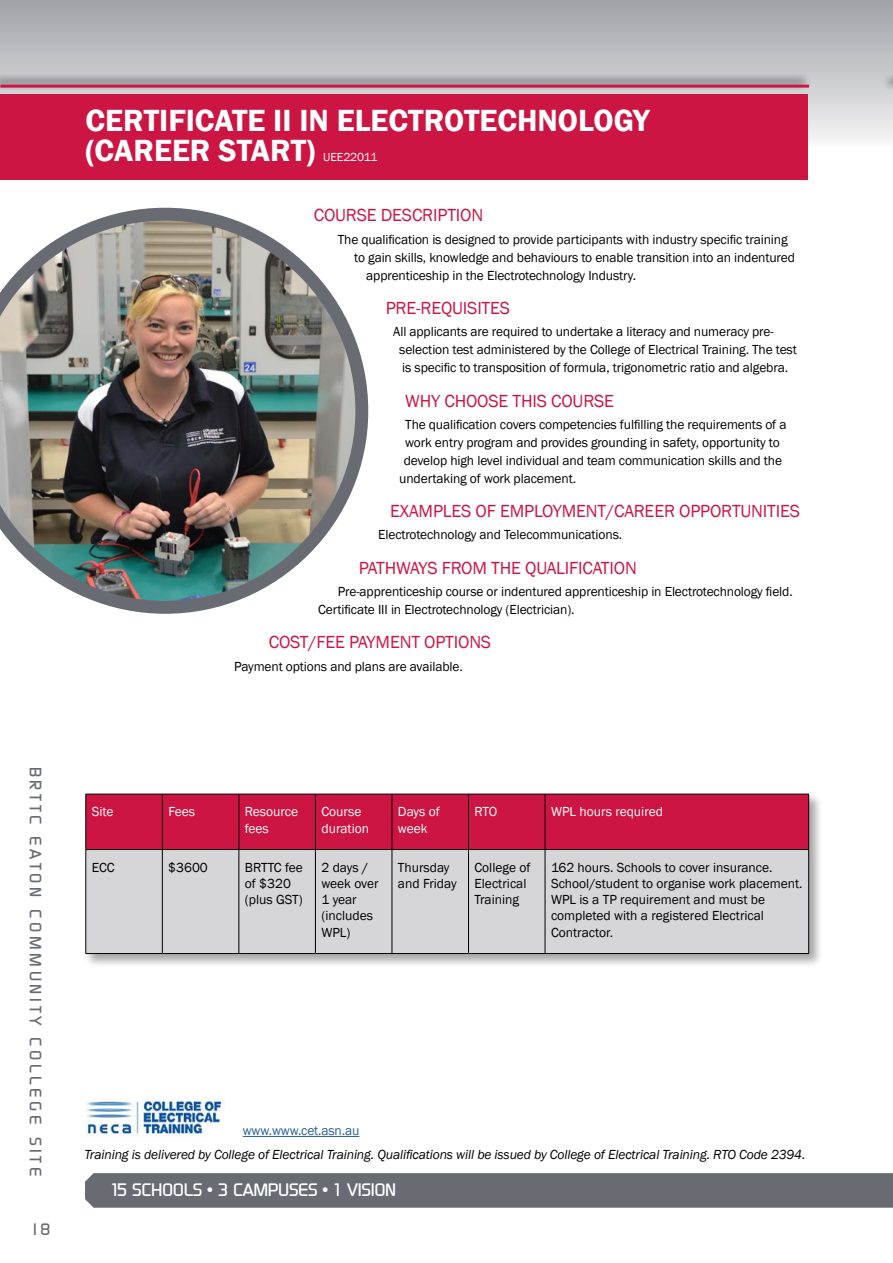
<style>
.page{position:relative;width:893px;height:1263px;background:#fff}
.page>*{position:absolute;margin:0;border:0;box-sizing:border-box;transform-origin:0 0}
.t1{font:600 31.5px/30.3px "Franklin Gothic";color:#fff}
.t2{font:18px "Franklin Gothic";letter-spacing:-.01em;color:#cd1543}
.t3{font:500 18px "Continuum";letter-spacing:-.02em;color:#fff}
.t4{font:500 16.5px "Continuum";letter-spacing:.22em;color:#696b73}
.t5{font:500 16.5px "Continuum";color:#6d6e71}
.t6{font:13.5px/16.2px "Franklin Gothic";letter-spacing:-.01em;color:#000}
.t7{font:italic 13.5px "Franklin Gothic";letter-spacing:-.01em;color:#000}
.t8{font:13.5px/16.2px "Franklin Gothic";color:#fff}
.t9{font:13.5px "Franklin Gothic";letter-spacing:-.01em;color:#215e9e}
.t10{font:12px "Franklin Gothic";letter-spacing:-.01em;color:#fff}
.s1{font-family:"Bahamas Plain";font-weight:400}
</style>
<div class="page">
<div style="left:0;top:0;width:893px;height:149px;background:linear-gradient(to bottom,#9fa0a7,#f7f7f7)"></div>
<div style="left:85px;top:1173px;width:808px;height:35px;background:#696b73"></div>
<div style="left:881px;top:73px;width:12px;height:18px;background:#000;opacity:.75"></div>
<img style="left:0;top:208px;width:368px;height:406px">
<div style="left:0;top:94px;width:808px;height:85px;background:#cd1543"></div>
<div style="left:0;top:73px;width:813px;height:18px;background:#000;opacity:.75"></div>
<hr style="left:0;top:85px;width:809px;height:3px;background:#cd1543">
<div style="left:84px;top:792px;width:739px;height:176px;background:#000;opacity:.35"></div>
<div style="left:86px;top:795px;width:722px;height:54px;background:#cd1543"></div>
<div style="left:86px;top:850px;width:722px;height:103px;background:#d6d6d9"></div>
<hr style="left:85px;top:794px;width:77px;height:1px;background:#000">
<hr style="left:85px;top:794px;width:1px;height:55px;background:#000">
<hr style="left:162px;top:794px;width:77px;height:1px;background:#000">
<hr style="left:162px;top:794px;width:1px;height:55px;background:#000">
<hr style="left:239px;top:794px;width:76px;height:1px;background:#000">
<hr style="left:238px;top:794px;width:1px;height:55px;background:#000">
<hr style="left:315px;top:794px;width:77px;height:1px;background:#000">
<hr style="left:315px;top:794px;width:1px;height:55px;background:#000">
<hr style="left:392px;top:794px;width:76px;height:1px;background:#000">
<hr style="left:392px;top:794px;width:1px;height:55px;background:#000">
<hr style="left:468px;top:794px;width:77px;height:1px;background:#000">
<hr style="left:468px;top:794px;width:1px;height:55px;background:#000">
<hr style="left:545px;top:794px;width:264px;height:1px;background:#000">
<hr style="left:545px;top:794px;width:1px;height:55px;background:#000">
<hr style="left:808px;top:794px;width:1px;height:55px;background:#000">
<hr style="left:85px;top:849px;width:77px;height:1px;background:#000">
<hr style="left:85px;top:850px;width:1px;height:103px;background:#000">
<hr style="left:162px;top:849px;width:77px;height:1px;background:#000">
<hr style="left:162px;top:850px;width:1px;height:103px;background:#000">
<hr style="left:239px;top:849px;width:76px;height:1px;background:#000">
<hr style="left:238px;top:850px;width:1px;height:103px;background:#000">
<hr style="left:315px;top:849px;width:77px;height:1px;background:#000">
<hr style="left:315px;top:850px;width:1px;height:103px;background:#000">
<hr style="left:392px;top:849px;width:76px;height:1px;background:#000">
<hr style="left:392px;top:850px;width:1px;height:103px;background:#000">
<hr style="left:468px;top:849px;width:77px;height:1px;background:#000">
<hr style="left:468px;top:850px;width:1px;height:103px;background:#000">
<hr style="left:545px;top:849px;width:264px;height:1px;background:#000">
<hr style="left:545px;top:850px;width:1px;height:103px;background:#000">
<hr style="left:808px;top:850px;width:1px;height:103px;background:#000">
<hr style="left:85px;top:953px;width:77px;height:1px;background:#000">
<hr style="left:162px;top:953px;width:77px;height:1px;background:#000">
<hr style="left:239px;top:953px;width:76px;height:1px;background:#000">
<hr style="left:315px;top:953px;width:77px;height:1px;background:#000">
<hr style="left:392px;top:953px;width:76px;height:1px;background:#000">
<hr style="left:468px;top:953px;width:77px;height:1px;background:#000">
<hr style="left:545px;top:953px;width:264px;height:1px;background:#000">
<hr style="left:243px;top:1136px;width:116px;height:1px;background:#215e9e">
<img style="left:81px;top:1095px;width:144px;height:41px">
<h1 class="t1" style="left:85px;top:106px;width:566px">CERTIFICATE II IN ELECTROTECHNOLOGY (CAREER START)</h1>
<p class="t10" style="left:323px;top:150px;width:56px">UEE22011</p>
<h2 class="t2" style="left:314px;top:204px;width:171px">COURSE DESCRIPTION</h2>
<p class="t6" style="left:338px;top:231px;width:451px">The qualification is designed to provide participants with industry specific training</p>
<p class="t6" style="left:354px;top:249px;width:442px">to gain skills, knowledge and behaviours to enable transition into an indentured</p>
<p class="t6" style="left:366px;top:267px;width:271px">apprenticeship in the Electrotechnology Industry.</p>
<h2 class="t2" style="left:386px;top:297px;width:126px">PRE-REQUISITES</h2>
<p class="t6" style="left:399px;top:323px;width:399px;line-height:18px;text-indent:-6px">All applicants are required to undertake a literacy and numeracy pre&shy;selection test administered by the College of Electrical Training. The test is specific to transposition of formula, trigonometric ratio and algebra.</p>
<h2 class="t2" style="left:405px;top:389px;width:210px">WHY CHOOSE THIS COURSE</h2>
<p class="t6" style="left:405px;top:416px;width:383px">The qualification covers competencies fulfilling the requirements of a</p>
<p class="t6" style="left:405px;top:434px;width:376px">work entry program and provides grounding in safety, opportunity to</p>
<p class="t6" style="left:404px;top:452px;width:380px">develop high level individual and team communication skills and the</p>
<p class="t6" style="left:399px;top:470px;width:178px">undertaking of work placement.</p>
<h2 class="t2" style="left:390px;top:500px;width:411px">EXAMPLES OF EMPLOYMENT/CAREER OPPORTUNITIES</h2>
<p class="t6" style="left:378px;top:527px;width:245px">Electrotechnology and Telecommunications.</p>
<h2 class="t2" style="left:359px;top:556px;width:280px">PATHWAYS FROM THE QUALIFICATION</h2>
<p class="t6" style="left:318px;top:583px;width:476px;line-height:18px;text-indent:19px">Pre-apprenticeship course or indentured apprenticeship in Electrotechnology field.<br>Certificate III in Electrotechnology (Electrician).</p>
<h2 class="t2" style="left:269px;top:631px;width:224px">COST/FEE PAYMENT OPTIONS</h2>
<p class="t6" style="left:234px;top:658px;width:230px">Payment options and plans are available.</p>
<p class="t4" style="left:46px;top:766px;width:411px;rotate:90deg">BRTTC EATON COMMUNITY COLLEGE SITE</p>
<p class="t5" style="left:30px;top:1218px;width:22px">18</p>
<p class="t8" style="left:92px;top:804px;width:23px">Site</p>
<p class="t8" style="left:168px;top:804px;width:28px">Fees</p>
<p class="t8" style="left:245px;top:804px;width:55px">Resource fees</p>
<p class="t8" style="left:321px;top:804px;width:49px">Course duration</p>
<p class="t8" style="left:398px;top:804px;width:43px">Days of week</p>
<p class="t8" style="left:474px;top:804px;width:24px">RTO</p>
<p class="t8" style="left:551px;top:804px;width:114px">WPL hours required</p>
<p class="t6" style="left:92px;top:859px;width:25px">ECC</p>
<p class="t6" style="left:168px;top:859px;width:41px">$3600</p>
<p class="t6" style="left:245px;top:859px;width:60px">BRTTC fee of $320 (plus GST)</p>
<p class="t6" style="left:321px;top:859px;width:59px">2 days / week over<br>1 year (includes<br>WPL)</p>
<p class="t6" style="left:398px;top:859px;width:60px">Thursday and Friday</p>
<p class="t6" style="left:474px;top:859px;width:58px">College of<br>Electrical<br>Training</p>
<p class="t6" style="left:551px;top:859px;width:253px">162 hours. Schools to cover insurance.<br>School/student to organise work placement.<br>WPL is a TP requirement and must be completed with a registered Electrical Contractor.</p>
<p class="t9" style="left:243px;top:1122px;width:118px">www.www.cet.asn.au</p>
<p class="t7" style="left:84px;top:1146px;width:722px">Training is delivered by College of Electrical Training. Qualifications will be issued by College of Electrical Training. RTO Code 2394.</p>
<h2 class="t3" style="left:110px;top:1177px;width:288px"><span class="s1">1</span>5 SCHOOLS • 3 CAMPUSES • <span class="s1">1</span> VISION</h2>
</div>
